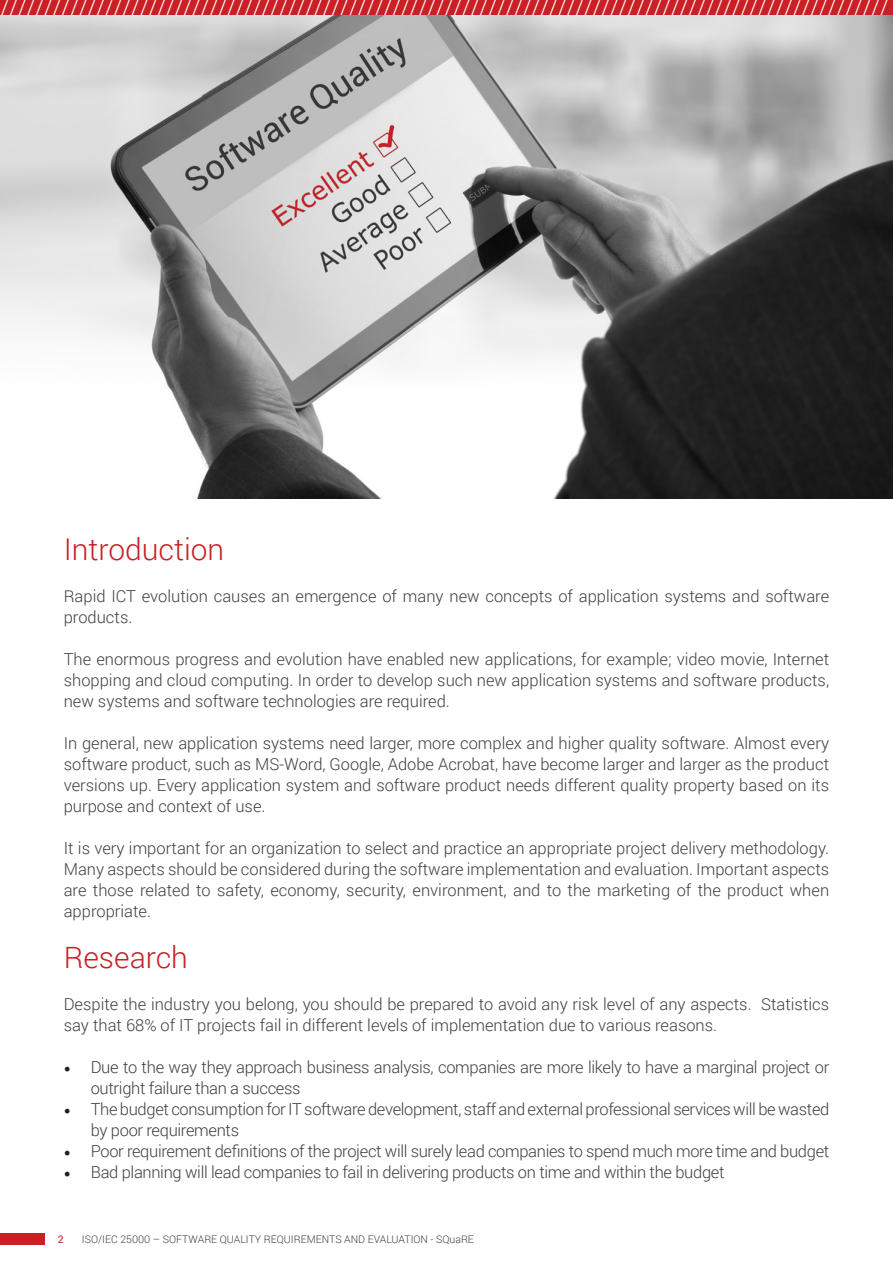
<style>
.page{position:relative;width:893px;height:1263px;background:#fff}
.page>*{position:absolute;margin:0;border:0;box-sizing:border-box;transform-origin:0 0}
.t1{font:300 30px "Roboto";color:#ca1f25}
.t2{font:300 22.5px "Roboto";color:#fff}
.t3{font:300 16.5px/21px "Roboto";letter-spacing:-.01em;color:#3e3e3f}
.t4{font:300 10.5px "Roboto";color:#3e3e3f}
.t5{font:10.5px "Roboto";color:#ca1f25}
.s1{font-family:"Minion Pro";font-weight:400;font-size:18px;color:#231f20}
</style>
<div class="page">
<div style="left:0;top:0;width:893px;height:16px;background:#ca1f25"></div>
<div style="left:0;top:1233px;width:44px;height:12px;background:#ca1f25"></div>
<img style="left:1px;top:16px;width:892px;height:483px">
<p class="t2" style="left:0;top:-7px;width:890px">//////////////////////////////////////////////////////////////////////////////////////////////////////</p>
<p class="t1" style="left:64px;top:528px;width:162px">Introduction</p>
<p class="t3" style="left:64px;top:585px;width:767px">Rapid ICT evolution causes an emergence of many new concepts of application systems and software products.</p>
<p class="t3" style="left:64px;top:648px;width:767px;text-align:justify">The enormous progress and evolution have enabled new applications, for example; video movie, Internet shopping and cloud computing. In order to develop such new application systems and software products, new systems and software technologies are required.</p>
<p class="t3" style="left:64px;top:732px;width:767px;text-align:justify">In general, new application systems need larger, more complex and higher quality software. Almost every software product, such as MS-Word, Google, Adobe Acrobat, have become larger and larger as the product versions up. Every application system and software product needs different quality property based on its purpose and context of use.</p>
<p class="t3" style="left:64px;top:837px;width:767px;text-align:justify">It is very important for an organization to select and practice an appropriate project delivery methodology.<br>Many aspects should be considered during the software implementation and evaluation. Important aspects are those related to safety, economy, security, environment, and to the marketing of the product when appropriate.</p>
<p class="t1" style="left:64px;top:936px;width:126px">Research</p>
<p class="t3" style="left:64px;top:993px;width:767px">Despite the industry you belong, you should be prepared to avoid any risk level of any aspects. Statistics say that 68% of IT projects fail in different levels of implementation due to various reasons.</p>
<p class="t3" style="left:91px;top:1056px;width:740px;text-indent:-27px"><span class="s1">•</span> Due to the way they approach business analysis, companies are more likely to have a marginal project or outright failure than a success</p>
<p class="t3" style="left:91px;top:1098px;width:740px;text-indent:-27px"><span class="s1">•</span> The budget consumption for IT software development, staff and external professional services will be wasted by poor requirements</p>
<p class="t3" style="left:64px;top:1140px;width:767px"><span class="s1">•</span> Poor requirement definitions of the project will surely lead companies to spend much more time and budget</p>
<p class="t3" style="left:64px;top:1161px;width:662px"><span class="s1">•</span> Bad planning will lead companies to fail in delivering products on time and within the budget</p>
<p class="t5" style="left:58px;top:1232px;width:7px">2</p>
<p class="t4" style="left:82px;top:1232px;width:394px">ISO/IEC 25000 – SOFTWARE QUALITY REQUIREMENTS AND EVALUATION - SQuaRE</p>
</div>
